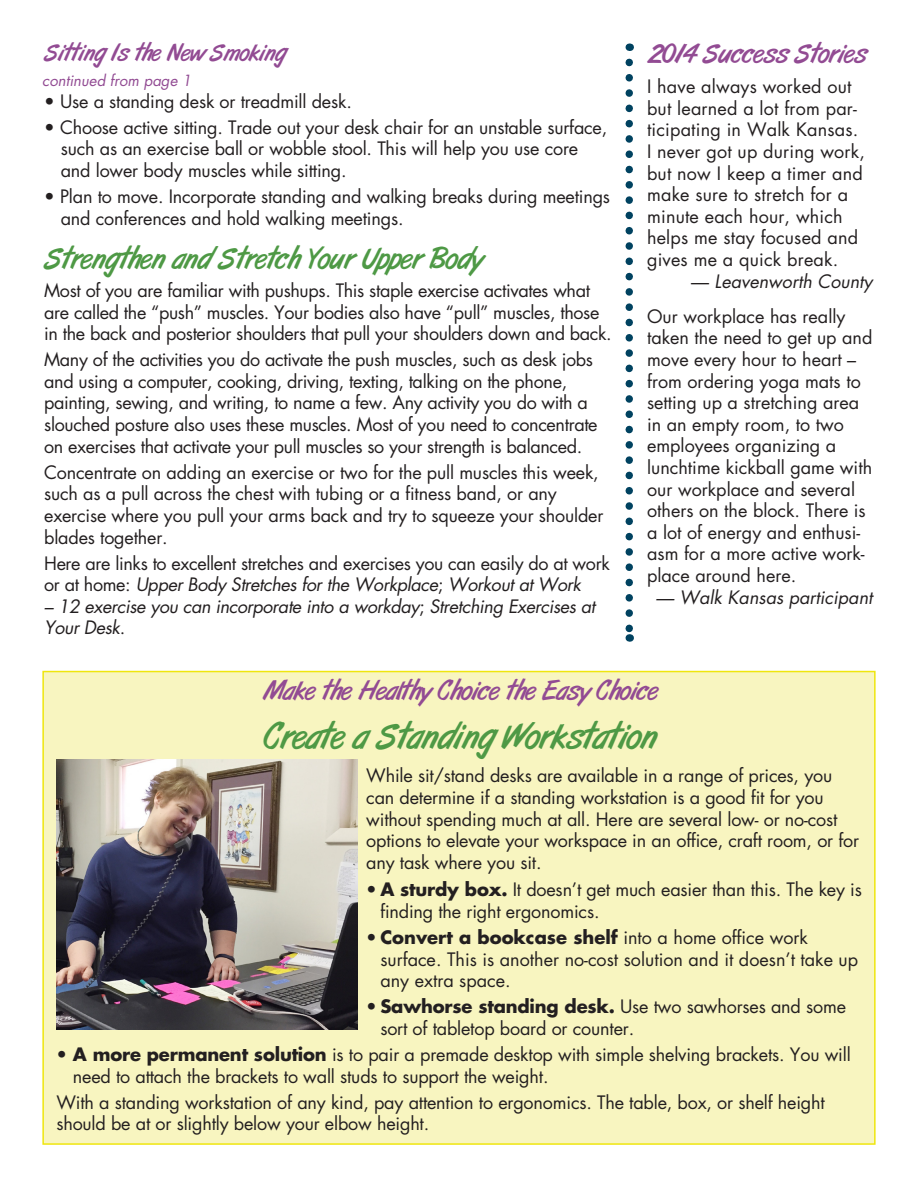
<style>
.page{position:relative;width:918px;height:1188px;background:#fff}
.page>*{position:absolute;margin:0;border:0;box-sizing:border-box;transform-origin:0 0}
.t1{font:36px "Art Brush";color:#4e9945}
.t2{font:30px "Art Brush";color:#4e9945}
.t3{font:27px "Art Brush";color:#924b93}
.t4{font:24px "Art Brush";color:#924b93}
.Body_Text{font:18px/21.6px "Futura";letter-spacing:-.01em;color:#231f20}
.bullet_points{font:18px/21.6px "Futura";letter-spacing:-.01em;color:#231f20}
.Body_Text-2{font:18px/21.6px "Futura";letter-spacing:.01em;color:#231f20}
.Body_Text-3{font:italic 18px/21.6px "Futura";letter-spacing:-.02em;color:#231f20}
.Body_Text-4{font:italic 18px "Futura";color:#231f20}
.Recipe_BodyTxt{font:italic 15px "Futura";color:#924b93}
.s1{font-style:italic}
.s2{font-style:normal}
.s3{font-weight:700}
</style>
<div class="page">
<svg style="left:626px;top:62px;width:7px;height:580px"></svg>
<div style="left:42px;top:671px;width:834px;height:474px;background:#f8f5c0;border:2px solid #efe60e"></div>
<img style="left:56px;top:759px;width:301px;height:271px">
<p class="t4" style="left:44px;top:39px;width:243px">Sitting Is the New Smoking</p>
<p class="Recipe_BodyTxt" style="left:42px;top:70px;width:151px">continued from page 1</p>
<p class="bullet_points" style="left:44px;top:90px;width:309px">• Use a standing desk or treadmill desk.</p>
<p class="bullet_points" style="left:61px;top:116px;width:548px;text-indent:-16px">• Choose active sitting. Trade out your desk chair for an unstable surface, such as an exercise ball or wobble stool. This will help you use core and lower body muscles while sitting.</p>
<p class="bullet_points" style="left:61px;top:185px;width:551px;text-indent:-16px">• Plan to move. Incorporate standing and walking breaks during meetings and conferences and hold walking meetings.</p>
<p class="t2" style="left:44px;top:243px;width:440px">Strengthen and Stretch Your Upper Body</p>
<p class="Body_Text" style="left:44px;top:279px;width:569px">Most of you are familiar with pushups. This staple exercise activates what are called the “push” muscles. Your bodies also have “pull” muscles, those in the back and posterior shoulders that pull your shoulders down and back.</p>
<p class="Body_Text" style="left:44px;top:349px;width:555px">Many of the activities you do activate the push muscles, such as desk jobs and using a computer, cooking, driving, texting, talking on the phone, painting, sewing, and writing, to name a few. Any activity you do with a slouched posture also uses these muscles. Most of you need to concentrate on exercises that activate your pull muscles so your strength is balanced.</p>
<p class="Body_Text" style="left:44px;top:461px;width:561px">Concentrate on adding an exercise or two for the pull muscles this week, such as a pull across the chest with tubing or a fitness band, or any exercise where you pull your arms back and try to squeeze your shoulder blades together.</p>
<p class="Body_Text" style="left:44px;top:552px;width:567px">Here are links to excellent stretches and exercises you can easily do at work or at home: <span class="s1">Upper Body Stretches for the Workplace</span>; <span class="s1">Workout at Work</span></p>
<p class="Body_Text-3" style="left:44px;top:595px;width:553px">– 12 exercise you can incorporate into a workday<span class="s2">;</span> Stretching Exercises at<br>Your Desk<span class="s2">.</span></p>
<p class="t3" style="left:647px;top:39px;width:221px">2014 Success Stories</p>
<p class="Body_Text-2" style="left:647px;top:76px;width:219px">I have always worked out but learned a lot from par&shy;ticipating in Walk Kansas.<br>I never got up during work, but now I keep a timer and make sure to stretch for a minute each hour, which helps me stay focused and gives me a quick break.</p>
<p class="Body_Text-4" style="left:691px;top:269px;width:183px"><span class="s2">—</span> Leavenworth County</p>
<p class="Body_Text" style="left:647px;top:305px;width:227px">Our workplace has really taken the need to get up and move every hour to heart – from ordering yoga mats to setting up a stretching area in an empty room, to two employees organizing a lunchtime kickball game with our workplace and several others on the block. There is a lot of energy and enthusi&shy;asm for a more active work&shy;place around here.</p>
<p class="Body_Text-4" style="left:656px;top:585px;width:218px">— Walk Kansas participant</p>
<p class="t3" style="left:262px;top:676px;width:397px">Make the Healthy Choice the Easy Choice</p>
<p class="t1" style="left:264px;top:717px;width:394px">Create a Standing Workstation</p>
<p class="Body_Text" style="left:366px;top:765px;width:494px">While sit/stand desks are available in a range of prices, you can determine if a standing workstation is a good fit for you without spending much at all. Here are several low- or no-cost options to elevate your workspace in an office, craft room, or for any task where you sit.</p>
<p class="bullet_points" style="left:380px;top:879px;width:483px;text-indent:-14px">• <span class="s3">A sturdy box.</span> It doesn’t get much easier than this. The key is finding the right ergonomics.</p>
<p class="bullet_points" style="left:380px;top:926px;width:479px;text-indent:-14px">• <span class="s3">Convert a bookcase shelf</span> into a home office work surface. This is another no-cost solution and it doesn’t take up any extra space.</p>
<p class="bullet_points" style="left:380px;top:996px;width:467px;text-indent:-14px">• <span class="s3">Sawhorse standing desk.</span> Use two sawhorses and some sort of tabletop board or counter.</p>
<p class="bullet_points" style="left:73px;top:1043px;width:779px;text-indent:-16px">• <span class="s3">A more permanent solution</span> is to pair a premade desktop with simple shelving brackets. You will need to attach the brackets to wall studs to support the weight.</p>
<p class="Body_Text" style="left:56px;top:1091px;width:770px">With a standing workstation of any kind, pay attention to ergonomics. The table, box, or shelf height should be at or slightly below your elbow height.</p>
</div>
